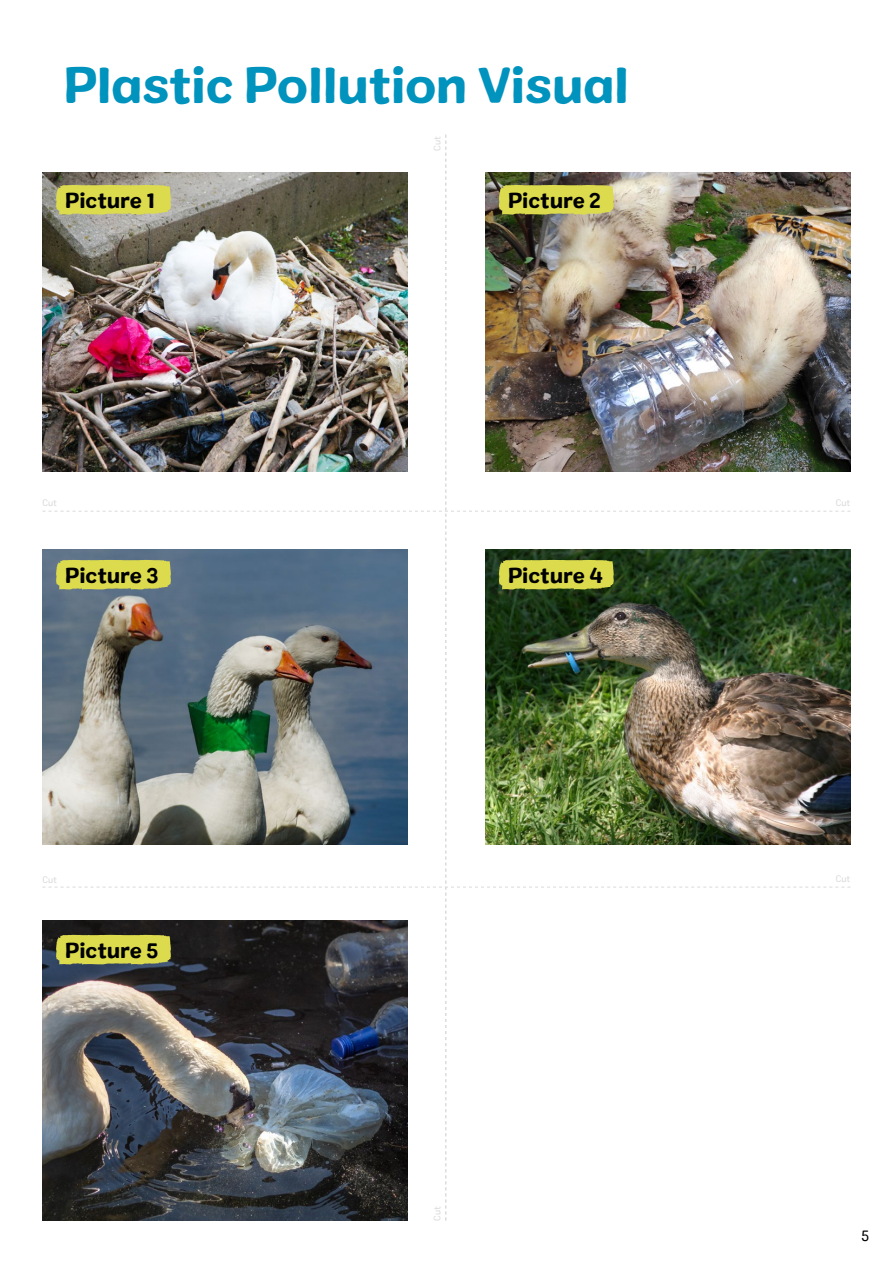
<style>
.page{position:relative;width:893px;height:1263px;background:#fff}
.page>*{position:absolute;margin:0;border:0;box-sizing:border-box;transform-origin:0 0}
.t1{font:49.5px "Colby St Bld";letter-spacing:-.025em;color:#0093bd}
.t2{font:21px "Colby St Bld";letter-spacing:-.02em;color:#000}
.t3{font:15px "Colby St Reg";color:#000}
.t4{font:9px "Colby St Reg";color:#dadada}
</style>
<div class="page">
<img style="left:43px;top:135px;width:807px;height:1085px">
<h1 class="t1" style="left:64px;top:54px;width:567px">Plastic Pollution Visual</h1>
<p class="t4" style="left:432px;top:151px;width:16px;rotate:-90deg">Cut</p>
<p class="t2" style="left:65px;top:187px;width:91px">Picture 1</p>
<p class="t2" style="left:508px;top:187px;width:94px">Picture 2</p>
<p class="t4" style="left:43px;top:498px;width:16px">Cut</p>
<p class="t4" style="left:836px;top:498px;width:16px">Cut</p>
<p class="t2" style="left:65px;top:562px;width:95px">Picture 3</p>
<p class="t2" style="left:508px;top:562px;width:97px">Picture 4</p>
<p class="t4" style="left:43px;top:874px;width:16px">Cut</p>
<p class="t2" style="left:65px;top:937px;width:95px">Picture 5</p>
<p class="t4" style="left:432px;top:1220px;width:16px;rotate:-90deg">Cut</p>
<p class="t4" style="left:836px;top:873px;width:16px">Cut</p>
<p class="t3" style="left:862px;top:1227px;width:9px">5</p>
</div>
